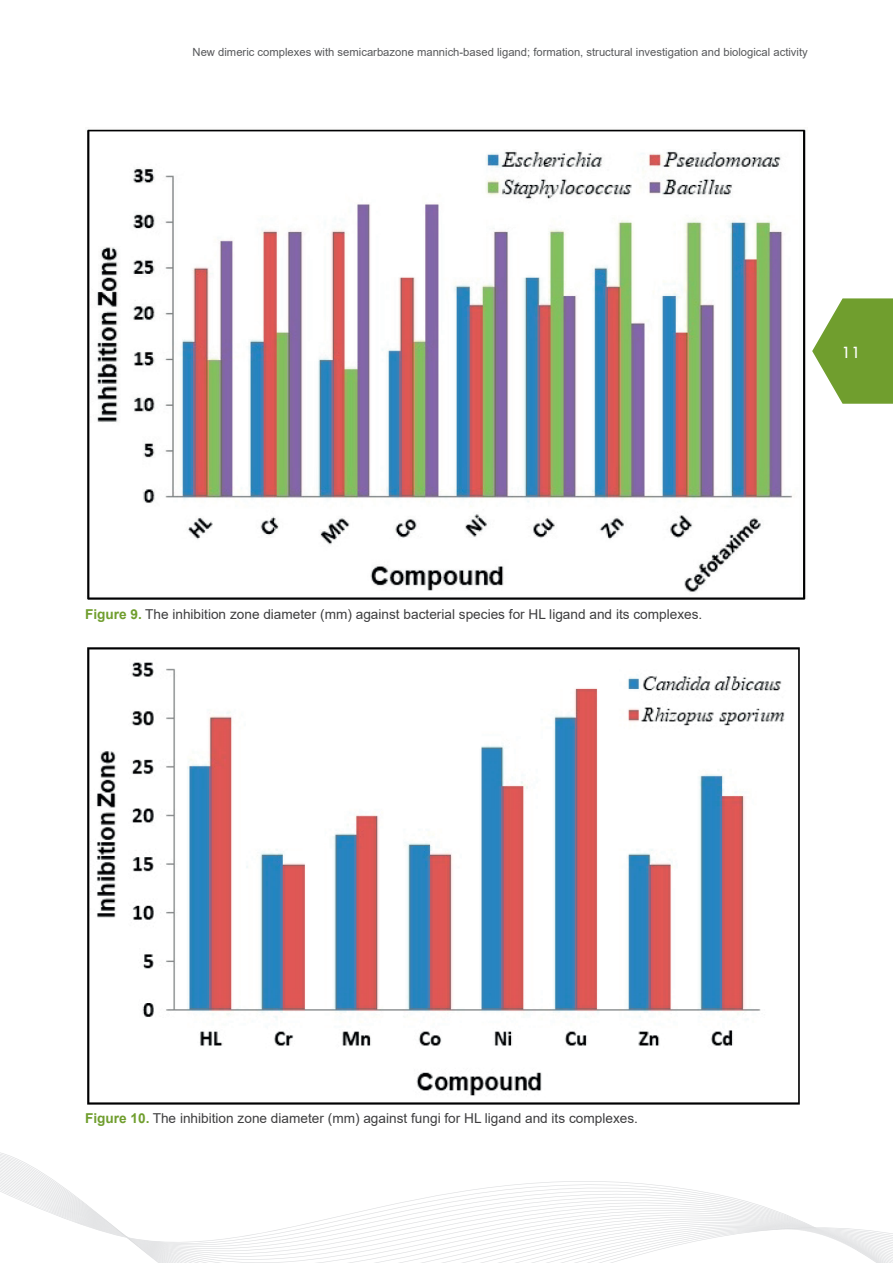
<style>
.page{position:relative;width:893px;height:1263px;background:#fff}
.page>*{position:absolute;margin:0;border:0;box-sizing:border-box;transform-origin:0 0}
.t1{font:18px "Tw Cen";color:#fff}
.t2{font:13.65px "Arial";color:#3e3e3f}
.t3{font:11.25px "Arial";color:#57585a}
.s1{font-weight:700;color:#709e2e}
</style>
<div class="page">
<svg style="left:812px;top:298px;width:81px;height:106px"></svg>
<svg style="left:0;top:1167px;width:893px;height:96px"></svg>
<img style="left:87px;top:129px;width:719px;height:471px">
<img style="left:87px;top:647px;width:713px;height:458px">
<p class="t3" style="left:193px;top:44px;width:617px">New dimeric complexes with semicarbazone mannich-based ligand; formation, structural investigation and biological activity</p>
<p class="t2" style="left:85px;top:605px;width:619px"><span class="s1">Figure 9.</span> The inhibition zone diameter (mm) against bacterial species for HL ligand and its complexes.</p>
<h1 class="t1" style="left:841px;top:341px;width:21px">11</h1>
<p class="t2" style="left:85px;top:1108px;width:554px"><span class="s1">Figure 10.</span> The inhibition zone diameter (mm) against fungi for HL ligand and its complexes.</p>
</div>
